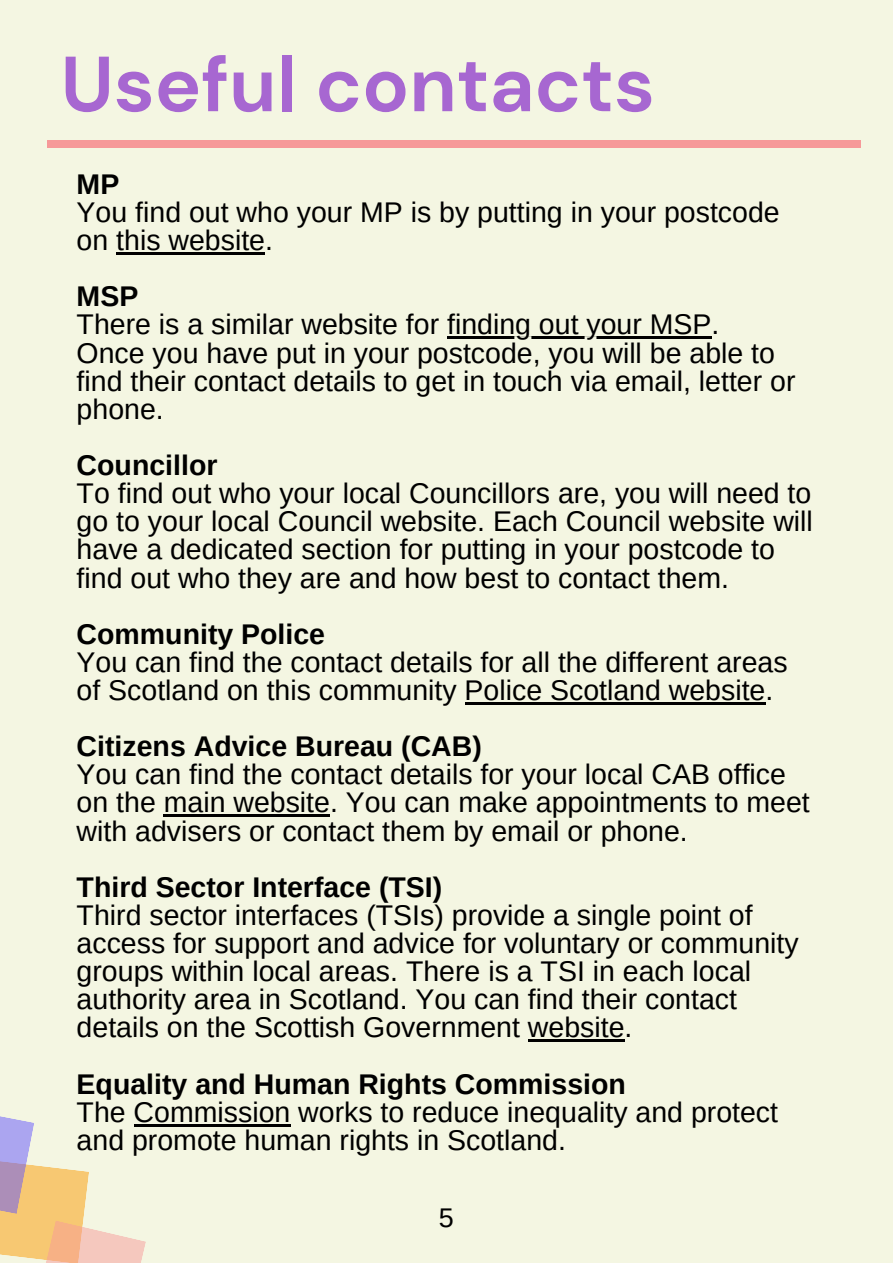
<style>
.page{position:relative;width:893px;height:1264px;background:#fff}
.page>*{position:absolute;margin:0;border:0;box-sizing:border-box;transform-origin:0 0}
.t1{font:700 77.85px "DM Sans";color:#a767d1}
.t2{font:28.5px/28px "Arimo";color:#000}
.t3{font:700 28.5px "Arimo";color:#000}
.t4{font:27px "Arimo";color:#000}
</style>
<div class="page">
<div style="left:0;top:0;width:892px;height:1262px;background:#f4f6e2"></div>
<div style="left:47px;top:140px;width:813px;height:7px;background:#f69999"></div>
<hr style="left:116px;top:252px;width:149px;height:3px;background:#000">
<hr style="left:447px;top:337px;width:264px;height:2px;background:#000">
<hr style="left:464px;top:702px;width:301px;height:2px;background:#000">
<hr style="left:164px;top:814px;width:166px;height:3px;background:#000">
<hr style="left:528px;top:1039px;width:96px;height:2px;background:#000">
<hr style="left:134px;top:1123px;width:156px;height:3px;background:#000">
<svg style="left:0;top:1116px;width:146px;height:146px"></svg>
<p class="t1" style="left:61px;top:34px;width:595px">Useful contacts</p>
<p class="t3" style="left:77px;top:168px;width:44px">MP</p>
<p class="t2" style="left:77px;top:198px;width:704px">You find out who your MP is by putting in your postcode on this website.</p>
<p class="t3" style="left:77px;top:280px;width:63px">MSP</p>
<p class="t2" style="left:77px;top:310px;width:644px">There is a similar website for finding out your MSP.</p>
<p class="t2" style="left:77px;top:338px;width:720px">Once you have put in your postcode, you will be able to find their contact details to get in touch via email, letter or phone.</p>
<p class="t3" style="left:77px;top:449px;width:142px">Councillor</p>
<p class="t2" style="left:77px;top:479px;width:737px">To find out who your local Councillors are, you will need to go to your local Council website. Each Council website will have a dedicated section for putting in your postcode to find out who they are and how best to contact them.</p>
<p class="t3" style="left:77px;top:618px;width:250px">Community Police</p>
<p class="t2" style="left:77px;top:648px;width:712px">You can find the contact details for all the different areas of Scotland on this community Police Scotland website.</p>
<p class="t3" style="left:77px;top:730px;width:406px">Citizens Advice Bureau (CAB)</p>
<p class="t2" style="left:77px;top:760px;width:734px">You can find the contact details for your local CAB office on the main website. You can make appointments to meet with advisers or contact them by email or phone.</p>
<p class="t3" style="left:77px;top:871px;width:367px">Third Sector Interface (TSI)</p>
<p class="t2" style="left:77px;top:901px;width:723px">Third sector interfaces (TSIs) provide a single point of access for support and advice for voluntary or community groups within local areas. There is a TSI in each local authority area in Scotland. You can find their contact details on the Scottish Government website.</p>
<p class="t3" style="left:77px;top:1067px;width:550px">Equality and Human Rights Commission</p>
<p class="t2" style="left:77px;top:1097px;width:703px">The Commission works to reduce inequality and protect and promote human rights in Scotland.</p>
<p class="t4" style="left:439px;top:1202px;width:16px">5</p>
</div>
